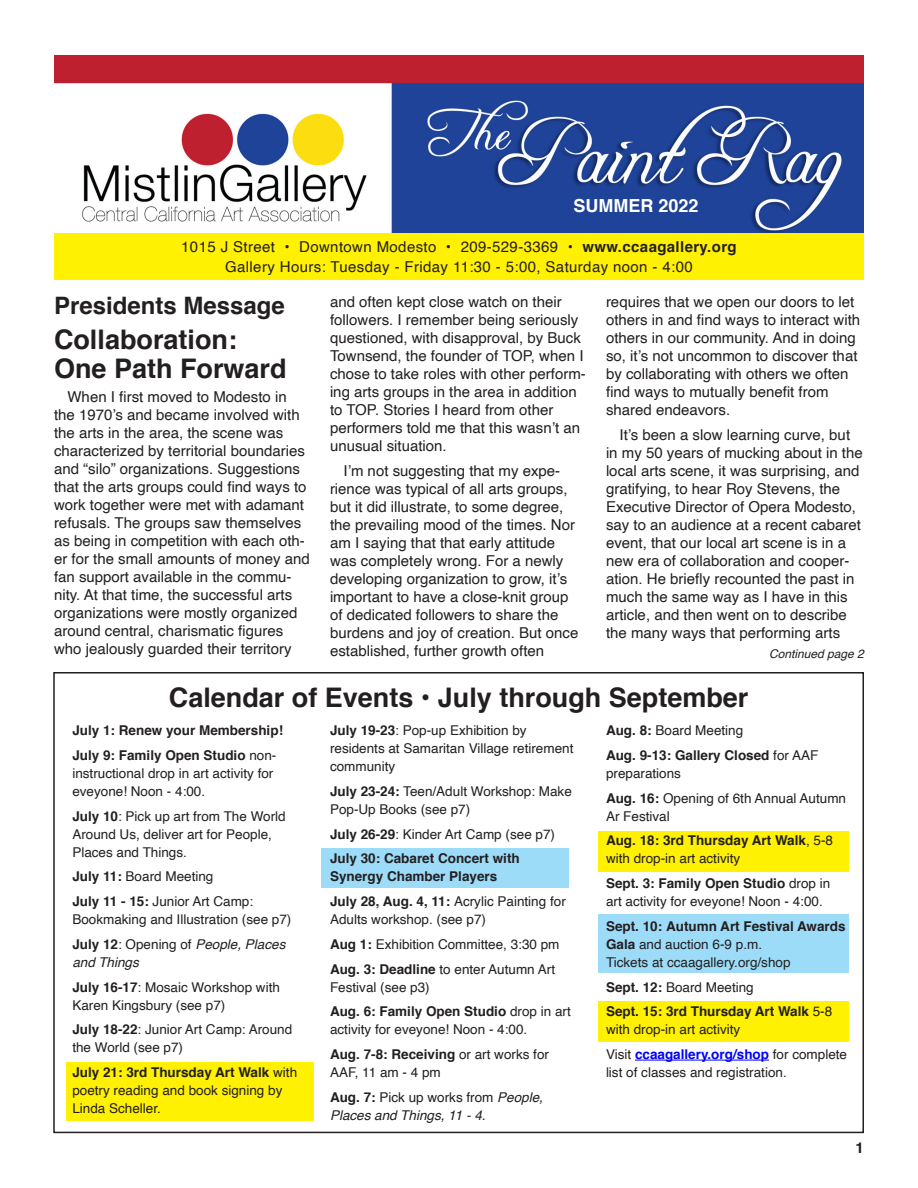
<style>
.page{position:relative;width:918px;height:1188px;background:#fff}
.page>*{position:absolute;margin:0;border:0;box-sizing:border-box;transform-origin:0 0}
.Headline{font:700 27px/28.5px "Helvetica";color:#231f20}
.Headline-2{font:700 24px "Helvetica";color:#231f20}
.t1{font:700 18px "Helvetica";color:#fff}
.Body_text{font:15px/18px "Helvetica";color:#231f20}
.Body_text-2{font:15px "Helvetica";letter-spacing:.025em;color:#231f20}
.t2{font:700 15px "Helvetica";color:#231f20}
.Body_text-3{font:13.5px/18px "Helvetica";color:#231f20}
.Body_text-4{font:700 13.5px/18px "Helvetica";color:#231f20}
.Body_text-5{font:italic 13.5px/18px "Helvetica";color:#231f20}
.t3{font:italic 12px "Helvetica";color:#231f20}
.s1{font-weight:700}
.s2{font-weight:700;font-style:normal}
.s3{font-style:normal}
.s4{font-weight:400}
.s5{font-weight:700;color:#00f}
</style>
<div class="page">
<div style="left:598px;top:914px;width:251px;height:59px;background:#9cdcf8"></div>
<div style="left:598px;top:1002px;width:251px;height:40px;background:#fff101"></div>
<div style="left:322px;top:849px;width:247px;height:39px;background:#9cdcf8"></div>
<div style="left:66px;top:1062px;width:248px;height:59px;background:#fff101"></div>
<div style="left:598px;top:832px;width:251px;height:40px;background:#fff101"></div>
<img style="left:54px;top:55px;width:810px;height:178px">
<div style="left:54px;top:233px;width:810px;height:47px;background:#fff101"></div>
<div style="left:53px;top:672px;width:811px;height:461px;border:2px solid #231f20"></div>
<hr style="left:635px;top:1060px;width:134px;height:1px;background:#00f">
<p class="t1" style="left:573px;top:191px;width:127px">SUMMER 2022</p>
<p class="Body_text-2" style="left:181px;top:236px;width:557px">1015 J Street • Downtown Modesto • 209-529-3369 • <span class="s1">www.ccaagallery.org</span></p>
<p class="Body_text-2" style="left:225px;top:255px;width:469px">Gallery Hours: Tuesday - Friday 11:30 - 5:00, Saturday noon - 4:00</p>
<p class="Headline-2" style="left:54px;top:286px;width:232px">Presidents Message</p>
<p class="Headline" style="left:54px;top:326px;width:234px">Collaboration:<br>One Path Forward</p>
<p class="Body_text" style="left:54px;top:389px;width:257px;text-indent:14px">When I first moved to Modesto in the 1970’s and became involved with the arts in the area, the scene was characterized by territorial boundaries and “silo” organizations. Suggestions that the arts groups could find ways to work together were met with adamant refusals. The groups saw themselves as being in competition with each oth&shy;er for the small amounts of money and fan support available in the commu&shy;nity. At that time, the successful arts organizations were mostly organized around central, charismatic figures who jealously guarded their territory</p>
<p class="Body_text" style="left:330px;top:293px;width:257px">and often kept close watch on their followers. I remember being seriously questioned, with disapproval, by Buck Townsend, the founder of TOP, when I chose to take roles with other perform&shy;ing arts groups in the area in addition to TOP. Stories I heard from other performers told me that this wasn’t an unusual situation.</p>
<p class="Body_text" style="left:330px;top:462px;width:250px;text-indent:14px">I’m not suggesting that my expe&shy;rience was typical of all arts groups, but it did illustrate, to some degree, the prevailing mood of the times. Nor am I saying that that early attitude was completely wrong. For a newly developing organization to grow, it’s important to have a close-knit group of dedicated followers to share the burdens and joy of creation. But once established, further growth often</p>
<p class="Body_text" style="left:606px;top:293px;width:256px">requires that we open our doors to let others in and find ways to interact with others in our community. And in doing so, it’s not uncommon to discover that by collaborating with others we often find ways to mutually benefit from shared endeavors.</p>
<p class="Body_text" style="left:606px;top:426px;width:258px;text-indent:14px">It’s been a slow learning curve, but in my 50 years of mucking about in the local arts scene, it was surprising, and gratifying, to hear Roy Stevens, the Executive Director of Opera Modesto, say to an audience at a recent cabaret event, that our local art scene is in a new era of collaboration and cooper&shy;ation. He briefly recounted the past in much the same way as I have in this article, and then went on to describe the many ways that performing arts</p>
<p class="t3" style="left:769px;top:644px;width:96px">Continued page 2</p>
<p class="Headline" style="left:169px;top:684px;width:581px">Calendar of Events • July through September</p>
<p class="Body_text-4" style="left:72px;top:721px;width:212px">July 1: Renew your Membership!</p>
<p class="Body_text-3" style="left:72px;top:746px;width:206px"><span class="s1">July 9: Family Open Studio</span> non&shy;instructional drop in art activity for eveyone! Noon - 4:00.</p>
<p class="Body_text-3" style="left:72px;top:807px;width:215px"><span class="s1">July 10</span>: Pick up art from The World<br>Around Us, deliver art for People,<br>Places and Things.</p>
<p class="Body_text-3" style="left:72px;top:868px;width:143px"><span class="s1">July 11:</span> Board Meeting</p>
<p class="Body_text-3" style="left:72px;top:893px;width:221px"><span class="s1">July 11 - 15:</span> Junior Art Camp:<br>Bookmaking and Illustration (see p7)</p>
<p class="Body_text-5" style="left:72px;top:935px;width:215px"><span class="s2">July 12</span><span class="s3">: Opening of</span> People, Places and Things</p>
<p class="Body_text-3" style="left:72px;top:978px;width:209px"><span class="s1">July 16-17</span>: Mosaic Workshop with<br>Karen Kingsbury (see p7)</p>
<p class="Body_text-3" style="left:72px;top:1021px;width:221px"><span class="s1">July 18-22</span>: Junior Art Camp: Around the World (see p7)</p>
<p class="Body_text-3" style="left:72px;top:1064px;width:226px"><span class="s1">July 21: 3rd Thursday Art Walk</span> with poetry reading and book signing by<br>Linda Scheller.</p>
<p class="Body_text-3" style="left:606px;top:722px;width:139px"><span class="s1">Aug. 8:</span> Board Meeting</p>
<p class="Body_text-4" style="left:606px;top:746px;width:214px">Aug. 9-13: Gallery Closed <span class="s4">for AAF preparations</span></p>
<p class="Body_text-3" style="left:606px;top:789px;width:242px"><span class="s1">Aug. 16:</span> Opening of 6th Annual Autumn<br>Ar Festival</p>
<p class="Body_text-3" style="left:606px;top:832px;width:229px"><span class="s1">Aug. 18: 3rd Thursday Art Walk</span>, 5-8 with drop-in art activity</p>
<p class="Body_text-3" style="left:606px;top:875px;width:226px"><span class="s1">Sept. 3: Family Open Studio</span> drop in art activity for eveyone! Noon - 4:00.</p>
<p class="Body_text-3" style="left:606px;top:917px;width:241px"><span class="s1">Sept. 10: Autumn Art Festival Awards<br>Gala</span> and auction 6-9 p.m.<br>Tickets at ccaagallery.org/shop</p>
<p class="Body_text-3" style="left:606px;top:978px;width:149px"><span class="s1">Sept. 12:</span> Board Meeting</p>
<p class="Body_text-4" style="left:606px;top:1003px;width:228px">Sept. 15: 3rd Thursday Art Walk <span class="s4">5-8 with drop-in art activity</span></p>
<p class="Body_text-3" style="left:606px;top:1046px;width:243px">Visit <span class="s5">ccaagallery.org/shop</span> for complete list of classes and registration.</p>
<p class="Body_text-3" style="left:330px;top:722px;width:245px"><span class="s1">July 19-23</span>: Pop-up Exhibition by residents at Samaritan Village retirement community</p>
<p class="Body_text-3" style="left:330px;top:782px;width:243px"><span class="s1">July 23-24:</span> Teen/Adult Workshop: Make<br>Pop-Up Books (see p7)</p>
<p class="Body_text-3" style="left:330px;top:825px;width:227px"><span class="s1">July 26-29</span>: Kinder Art Camp (see p7)</p>
<p class="Body_text-4" style="left:330px;top:850px;width:191px">July 30: Cabaret Concert with<br>Synergy Chamber Players</p>
<p class="Body_text-3" style="left:330px;top:893px;width:237px"><span class="s1">July 28, Aug. 4, 11:</span> Acrylic Painting for<br>Adults workshop. (see p7)</p>
<p class="Body_text-3" style="left:330px;top:935px;width:231px"><span class="s1">Aug 1:</span> Exhibition Committee, 3:30 pm</p>
<p class="Body_text-3" style="left:330px;top:960px;width:227px"><span class="s1">Aug. 3: Deadline</span> to enter Autumn Art<br>Festival (see p3)</p>
<p class="Body_text-3" style="left:330px;top:1003px;width:242px"><span class="s1">Aug. 6: Family Open Studio</span> drop in art activity for eveyone! Noon - 4:00.</p>
<p class="Body_text-3" style="left:330px;top:1046px;width:221px"><span class="s1">Aug. 7-8: Receiving</span> or art works for<br>AAF, 11 am - 4 pm</p>
<p class="Body_text-5" style="left:330px;top:1088px;width:215px"><span class="s2">Aug. 7:</span> <span class="s3">Pick up works from</span> People,<br>Places and Things, 11 - 4.</p>
<p class="t2" style="left:856px;top:1135px;width:10px">1</p>
</div>
